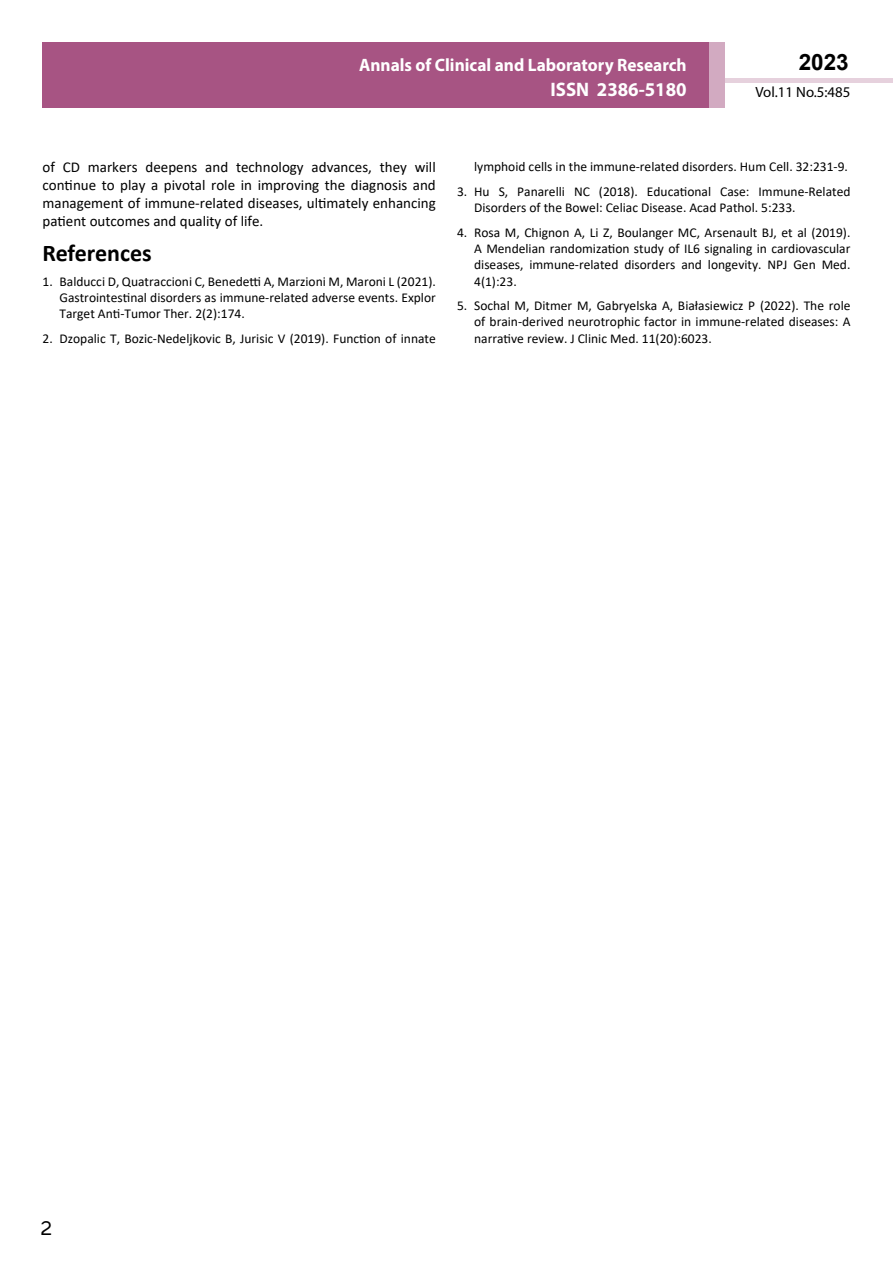
<style>
.page{position:relative;width:893px;height:1263px;background:#fff}
.page>*{position:absolute;margin:0;border:0;box-sizing:border-box;transform-origin:0 0}
.t1{font:25.5px "Tunga";color:#000}
.t2{font:700 24px "Calibri";color:#000}
.t3{font:700 22.5px "Arial";color:#000}
.t4{font:700 19.65px "Myriad Pro";color:#fff;scale:.96 1}
.t5{font:700 18px/21.6px "Myriad Pro";color:#fff;text-align:right;scale:.96 1}
.t6{font:15px/18px "Calibri";color:#000;text-align:justify}
.t7{font:14.85px "Myriad Pro";color:#000}
.t8{font:13.5px/16.2px "Calibri";color:#000;text-align:justify}
</style>
<div class="page">
<hr style="left:725px;top:78px;width:168px;height:4px;background:#e6d1dd">
<div style="left:43px;top:42px;width:666px;height:66px;background:#a75483"></div>
<div style="left:709px;top:42px;width:16px;height:66px;background:#d2aac1"></div>
<h3 class="t5" style="left:517px;top:53px;width:198px">ARCHIVOS DE MEDICINA<br>ISSN 1698-9465</h3>
<h3 class="t3" style="left:799px;top:46px;width:52px">2023</h3>
<h3 class="t5" style="left:359px;top:54px;width:343px">Annals of Clinical and Laboratory Research</h3>
<h3 class="t4" style="left:551px;top:76px;width:143px">ISSN 2386-5180</h3>
<p class="t7" style="left:755px;top:83px;width:96px">Vol.11 No.5:485</p>
<p class="t6" style="left:43px;top:158px;width:395px">of CD markers deepens and technology advances, they will continue to play a pivotal role in improving the diagnosis and management of immune-related diseases, ultimately enhancing patient outcomes and quality of life.</p>
<h2 class="t2" style="left:43px;top:236px;width:111px">References</h2>
<p class="t8" style="left:60px;top:273px;width:378px;text-indent:-17px">1. Balducci D, Quatraccioni C, Benedetti A, Marzioni M, Maroni L (2021).<br>Gastrointestinal disorders as immune-related adverse events. Explor Target Anti-Tumor Ther. 2(2):174.</p>
<p class="t8" style="left:43px;top:330px;width:395px">2. Dzopalic T, Bozic-Nedeljkovic B, Jurisic V (2019). Function of innate</p>
<p class="t8" style="left:474px;top:158px;width:375px">lymphoid cells in the immune-related disorders. Hum Cell. 32:231-9.</p>
<p class="t8" style="left:474px;top:183px;width:378px;text-indent:-17px">3. Hu S, Panarelli NC (2018). Educational Case: Immune-Related<br>Disorders of the Bowel: Celiac Disease. Acad Pathol. 5:233.</p>
<p class="t8" style="left:474px;top:224px;width:378px;text-indent:-17px">4. Rosa M, Chignon A, Li Z, Boulanger MC, Arsenault BJ, et al (2019).<br>A Mendelian randomization study of IL6 signaling in cardiovascular diseases, immune-related disorders and longevity. NPJ Gen Med.<br>4(1):23.</p>
<p class="t8" style="left:474px;top:297px;width:378px;text-indent:-17px">5. Sochal M, Ditmer M, Gabryelska A, Białasiewicz P (2022). The role of brain-derived neurotrophic factor in immune-related diseases: A narrative review. J Clinic Med. 11(20):6023.</p>
<h1 class="t1" style="left:41px;top:1211px;width:13px">2</h1>
</div>
